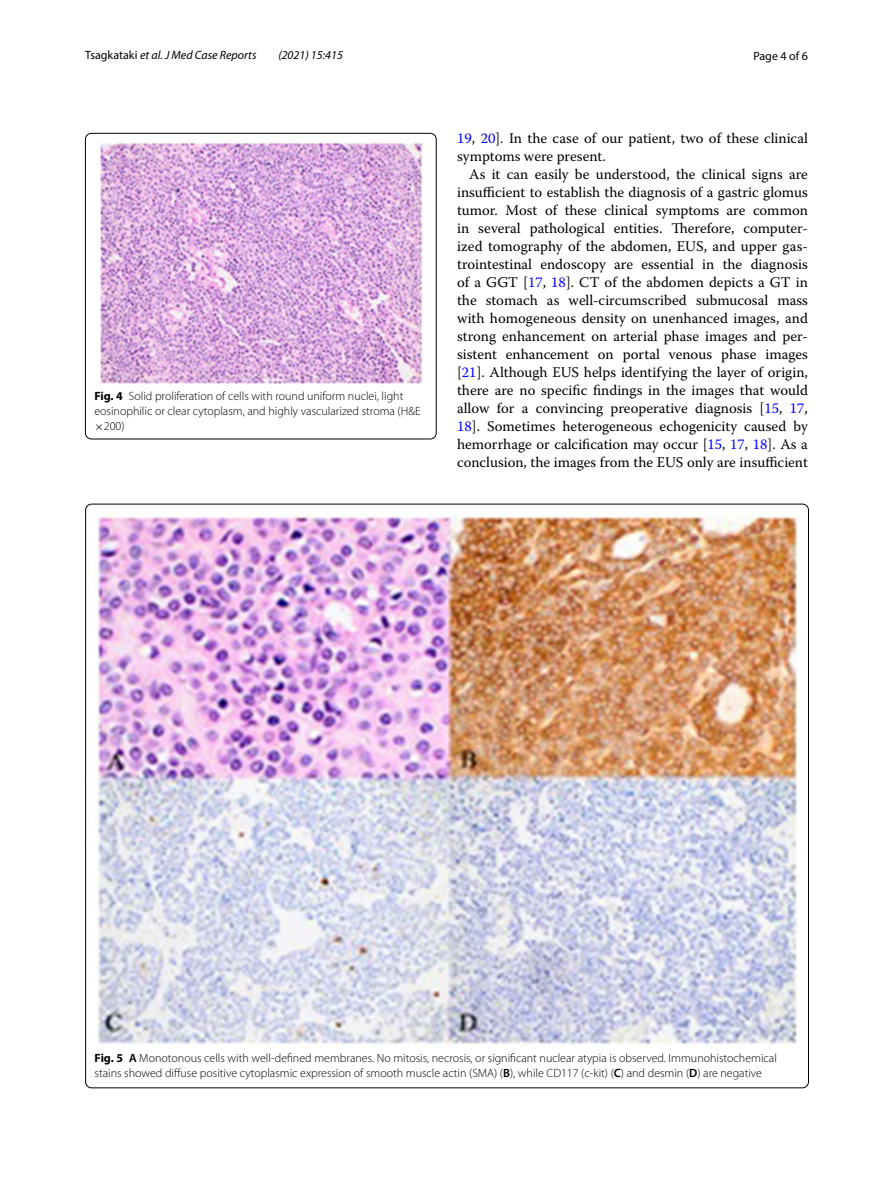
<style>
.page{position:relative;width:893px;height:1187px;background:#fff}
.page>*{position:absolute;margin:0;border:0;box-sizing:border-box;transform-origin:0 0}
.t1{font:14.7px/18px "Warnock Pro";color:#000}
.t2{font:300 12px/15px "Myriad Pro";color:#000}
.t3{font:italic 12px "Myriad Pro";color:#000}
.t4{font:12px "Myriad Pro";color:#000}
.s1{font-style:normal}
.s2{font-weight:700}
.s3{font-family:"MTSY";font-weight:400}
.s4{color:#00f}
.s5{font-weight:600}
</style>
<div class="page">
<img style="left:99px;top:142px;width:323px;height:242px">
<div style="left:85px;top:133px;width:351px;height:306px;border:1px solid #000;border-radius:6px"></div>
<img style="left:94px;top:513px;width:704px;height:534px">
<p class="t3" style="left:85px;top:48px;width:173px"><span class="s1">Tsagkataki</span> et al. J Med Case Reports</p>
<p class="t3" style="left:278px;top:48px;width:66px">(2021) 15:415</p>
<p class="t4" style="left:753px;top:48px;width:56px">Page 4 of 6</p>
<p class="t2" style="left:94px;top:388px;width:328px"><span class="s2">Fig. 4</span> Solid proliferation of cells with round uniform nuclei, light eosinophilic or clear cytoplasm, and highly vascularized stroma (H&amp;E <span class="s3">×</span>200)</p>
<p class="t1" style="left:457px;top:128px;width:352px"><span class="s4">19</span>, <span class="s4">20</span>]. In the case of our patient, two of these clinical symptoms were present.</p>
<p class="t1" style="left:457px;top:164px;width:352px;text-align:justify;text-indent:12px">As it can easily be understood, the clinical signs are insufficient to establish the diagnosis of a gastric glomus tumor. Most of these clinical symptoms are common in several pathological entities. Therefore, computer&shy;ized tomography of the abdomen, EUS, and upper gas&shy;trointestinal endoscopy are essential in the diagnosis of a GGT [<span class="s4">17</span>, <span class="s4">18</span>]. CT of the abdomen depicts a GT in the stomach as well-circumscribed submucosal mass with homogeneous density on unenhanced images, and strong enhancement on arterial phase images and per&shy;sistent enhancement on portal venous phase images [<span class="s4">21</span>]. Although EUS helps identifying the layer of origin, there are no specific findings in the images that would allow for a convincing preoperative diagnosis [<span class="s4">15</span>, <span class="s4">17</span>, <span class="s4">18</span>]. Sometimes heterogeneous echogenicity caused by hemorrhage or calcification may occur [<span class="s4">15</span>, <span class="s4">17</span>, <span class="s4">18</span>]. As a conclusion, the images from the EUS only are insufficient</p>
<p class="t2" style="left:95px;top:1051px;width:684px"><span class="s2">Fig. 5</span> <span class="s5">A</span> Monotonous cells with well-defined membranes. No mitosis, necrosis, or significant nuclear atypia is observed. Immunohistochemical stains showed diffuse positive cytoplasmic expression of smooth muscle actin (SMA) (<span class="s5">B</span>), while CD117 (c-kit) (<span class="s5">C</span>) and desmin (<span class="s5">D</span>) are negative</p>
</div>
